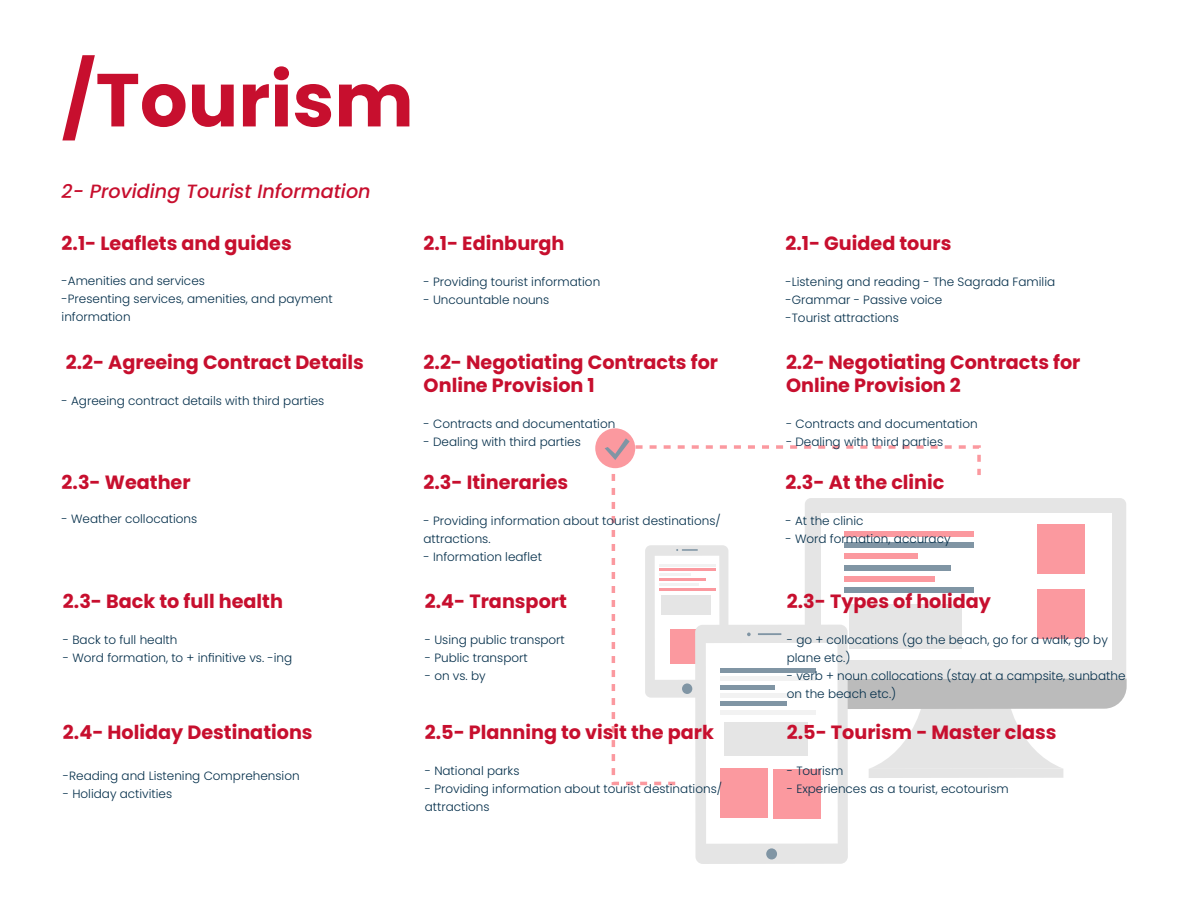
<style>
.page{position:relative;width:1188px;height:918px;background:#fff}
.page>*{position:absolute;margin:0;border:0;box-sizing:border-box;transform-origin:0 0}
.t1{font:700 75px "Poppins";color:#c70f2e}
.t2{font:700 19.2px/23.1px "Poppins";color:#c70f2e}
.t3{font:italic 500 19.2px "Poppins";color:#c70f2e}
.t4{font:300 12px/18px "Poppins";color:#032e4a}
</style>
<div class="page">
<div style="left:869px;top:769px;width:194px;height:9px;background:#e5e5e5"></div>
<div style="left:981px;top:498px;width:145px;height:181px;background:#e5e5e5"></div>
<svg style="left:981px;top:679px;width:146px;height:90px"></svg>
<div style="left:821px;top:513px;width:291px;height:146px;background:#fff"></div>
<div style="left:1037px;top:525px;width:47px;height:49px;background:#fb999f"></div>
<div style="left:1038px;top:589px;width:47px;height:50px;background:#fb999f"></div>
<svg style="left:612px;top:445px;width:369px;height:340px"></svg>
<svg style="left:595px;top:428px;width:40px;height:40px"></svg>
<svg style="left:605px;top:438px;width:25px;height:22px"></svg>
<div style="left:695px;top:625px;width:153px;height:239px;background:#e5e5e5;border-radius:8px"></div>
<div style="left:706px;top:643px;width:132px;height:201px;background:#fff"></div>
<div style="left:766px;top:848px;width:11px;height:11px;background:#8095a4;border-radius:50%"></div>
<svg style="left:747px;top:633px;width:4px;height:3px"></svg>
<hr style="left:758px;top:633px;width:23px;height:2px;background:#002b4a">
<div style="left:773px;top:769px;width:47px;height:49px;background:#fb999f"></div>
<div style="left:721px;top:768px;width:47px;height:50px;background:#fb999f"></div>
<hr style="left:720px;top:669px;width:96px;height:4px;background:#8095a4">
<hr style="left:720px;top:677px;width:96px;height:4px;background:#f2f2f2">
<hr style="left:720px;top:685px;width:54px;height:4px;background:#8095a4">
<div style="left:720px;top:693px;width:79px;height:5px;background:#f2f2f2"></div>
<hr style="left:720px;top:702px;width:67px;height:4px;background:#8095a4">
<hr style="left:720px;top:710px;width:96px;height:4px;background:#f2f2f2">
<div style="left:724px;top:722px;width:84px;height:34px;background:#e5e5e5"></div>
<p class="t1" style="left:62px;top:57px;width:354px">/Tourism</p>
<p class="t3" style="left:62px;top:180px;width:311px">2- Providing Tourist Information</p>
<p class="t2" style="left:62px;top:232px;width:232px">2.1- Leaflets and guides</p>
<p class="t4" style="left:62px;top:272px;width:145px">-Amenities and services</p>
<p class="t4" style="left:62px;top:290px;width:273px">-Presenting services, amenities, and payment information</p>
<p class="t2" style="left:66px;top:351px;width:300px">2.2- Agreeing Contract Details</p>
<p class="t4" style="left:62px;top:392px;width:264px">- Agreeing contract details with third parties</p>
<p class="t2" style="left:62px;top:470px;width:131px">2.3- Weather</p>
<p class="t4" style="left:62px;top:510px;width:137px">- Weather collocations</p>
<p class="t2" style="left:63px;top:590px;width:221px">2.3- Back to full health</p>
<p class="t4" style="left:63px;top:631px;width:116px">- Back to full health</p>
<p class="t4" style="left:63px;top:649px;width:231px">- Word formation, to + infinitive vs. -ing</p>
<p class="t2" style="left:63px;top:721px;width:251px">2.4- Holiday Destinations</p>
<p class="t4" style="left:63px;top:767px;width:238px">-Reading and Listening Comprehension</p>
<p class="t4" style="left:63px;top:785px;width:111px">- Holiday activities</p>
<p class="t2" style="left:423px;top:232px;width:143px">2.1- Edinburgh</p>
<p class="t4" style="left:423px;top:273px;width:178px">- Providing tourist information</p>
<p class="t4" style="left:423px;top:291px;width:127px">- Uncountable nouns</p>
<p class="t2" style="left:424px;top:351px;width:296px">2.2- Negotiating Contracts for<br>Online Provision 1</p>
<p class="t4" style="left:424px;top:415px;width:193px">- Contracts and documentation</p>
<p class="t4" style="left:424px;top:433px;width:159px">- Dealing with third parties</p>
<p class="t2" style="left:423px;top:470px;width:146px">2.3- Itineraries</p>
<p class="t4" style="left:423px;top:511px;width:299px">- Providing information about tourist destinations/ attractions.</p>
<p class="t4" style="left:423px;top:547px;width:120px">- Information leaflet</p>
<p class="t2" style="left:425px;top:590px;width:144px">2.4- Transport</p>
<p class="t4" style="left:425px;top:631px;width:142px">- Using public transport</p>
<p class="t4" style="left:425px;top:649px;width:104px">- Public transport</p>
<p class="t4" style="left:425px;top:667px;width:62px">- on vs. by</p>
<p class="t2" style="left:425px;top:721px;width:291px">2.5- Planning to visit the park</p>
<p class="t4" style="left:425px;top:762px;width:96px">- National parks</p>
<p class="t4" style="left:425px;top:780px;width:299px">- Providing information about tourist destinations/ attractions</p>
<p class="t2" style="left:785px;top:232px;width:167px">2.1- Guided tours</p>
<p class="t4" style="left:785px;top:273px;width:271px">-Listening and reading - The Sagrada Familia</p>
<p class="t4" style="left:785px;top:291px;width:158px">-Grammar - Passive voice</p>
<p class="t4" style="left:785px;top:309px;width:115px">-Tourist attractions</p>
<p class="t2" style="left:786px;top:351px;width:296px">2.2- Negotiating Contracts for<br>Online Provision 2</p>
<p class="t4" style="left:786px;top:415px;width:193px">- Contracts and documentation</p>
<p class="t4" style="left:786px;top:433px;width:159px">- Dealing with third parties</p>
<p class="t2" style="left:785px;top:470px;width:161px">2.3- At the clinic</p>
<p class="t4" style="left:785px;top:511px;width:80px">- At the clinic</p>
<p class="t4" style="left:785px;top:529px;width:167px">- Word formation, accuracy</p>
<p class="t2" style="left:787px;top:590px;width:206px">2.3- Types of holiday</p>
<p class="t4" style="left:787px;top:631px;width:323px">- go + collocations (go the beach, go for a walk, go by plane etc.)</p>
<p class="t4" style="left:787px;top:667px;width:340px">- verb + noun collocations (stay at a campsite, sunbathe on the beach etc.)</p>
<p class="t2" style="left:787px;top:721px;width:271px">2.5- Tourism - Master class</p>
<p class="t4" style="left:787px;top:762px;width:58px">- Tourism</p>
<p class="t4" style="left:787px;top:780px;width:223px">- Experiences as a tourist, ecotourism</p>
</div>
